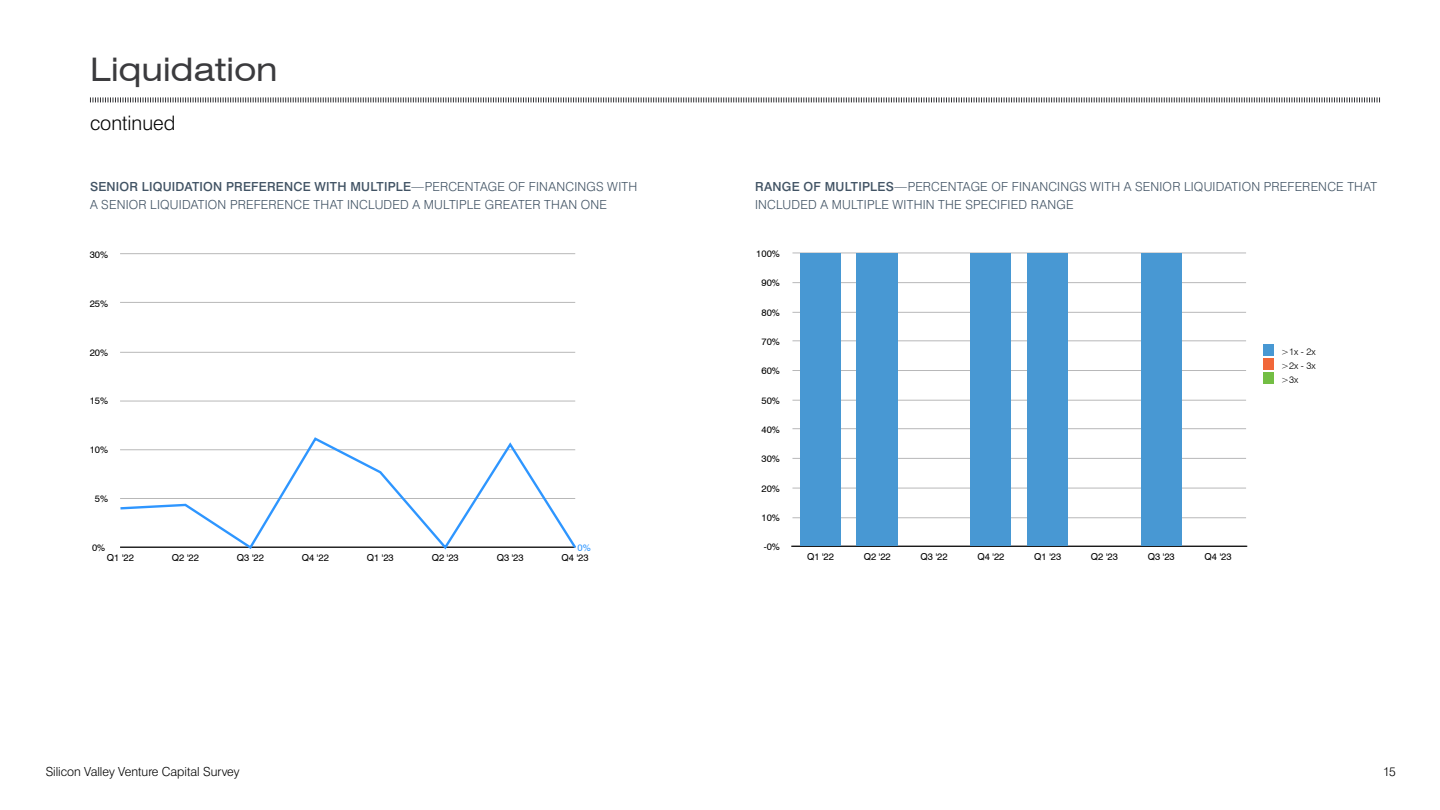
<style>
.page{position:relative;width:1440px;height:810px;background:#fff}
.page>*{position:absolute;margin:0;border:0;box-sizing:border-box;transform-origin:0 0}
.t1{font:expanded 32.5px "Swiss 721 BT";letter-spacing:-.005em;color:#3b3b3e}
.t2{font:300 20px "Swiss 721 BT";color:#000}
.t3{font:300 12.5px/17.5px "Swiss 721 BT";letter-spacing:.02em;color:#415364}
.t4{font:300 12.5px "Swiss 721 BT";color:#000}
.t5{font:9.5px "Swiss 721 BT";color:#000}
.t6{font:300 9.5px/14.1px "Swiss 721 BT";color:#000;text-align:justify}
.t7{font:9.5px "Swiss 721 BT";color:#2e96ff}
.s1{font-weight:500}
</style>
<div class="page">
<svg style="left:90px;top:97px;width:1290px;height:6px"></svg>
<hr style="left:120px;top:401px;width:455px;height:1px;background:#b8b8b8">
<hr style="left:120px;top:352px;width:455px;height:1px;background:#b8b8b8">
<hr style="left:120px;top:302px;width:455px;height:1px;background:#b8b8b8">
<hr style="left:120px;top:253px;width:455px;height:1px;background:#b8b8b8">
<svg style="left:120px;top:437px;width:456px;height:113px"></svg>
<hr style="left:792px;top:517px;width:454px;height:1px;background:#b8b8b9">
<hr style="left:792px;top:488px;width:454px;height:1px;background:#b8b8b9">
<hr style="left:792px;top:458px;width:454px;height:1px;background:#b8b8b9">
<hr style="left:792px;top:428px;width:454px;height:1px;background:#b8b8b9">
<hr style="left:792px;top:400px;width:454px;height:1px;background:#b8b8b9">
<hr style="left:792px;top:370px;width:454px;height:1px;background:#b8b8b9">
<hr style="left:792px;top:341px;width:454px;height:1px;background:#b8b8b9">
<hr style="left:792px;top:312px;width:454px;height:1px;background:#b8b8b9">
<hr style="left:792px;top:282px;width:454px;height:1px;background:#b8b8b9">
<hr style="left:792px;top:253px;width:454px;height:1px;background:#b8b8b9">
<hr style="left:792px;top:546px;width:455px;height:1px;background:#000">
<div style="left:801px;top:254px;width:40px;height:292px;background:#4898d3"></div>
<div style="left:857px;top:254px;width:41px;height:292px;background:#4898d3"></div>
<div style="left:971px;top:254px;width:40px;height:292px;background:#4898d3"></div>
<div style="left:1028px;top:254px;width:40px;height:292px;background:#4898d3"></div>
<div style="left:1142px;top:254px;width:40px;height:292px;background:#4898d3"></div>
<div style="left:1263px;top:344px;width:10px;height:12px;background:#4898d3"></div>
<div style="left:1263px;top:358px;width:10px;height:12px;background:#f16739"></div>
<div style="left:1263px;top:372px;width:10px;height:12px;background:#73be44"></div>
<h1 class="t1" style="left:90px;top:50px;width:189px">Liquidation</h1>
<h2 class="t2" style="left:90px;top:111px;width:87px">continued</h2>
<p class="t3" style="left:90px;top:178px;width:549px"><span class="s1">SENIOR LIQUIDATION PREFERENCE WITH MULTIPLE</span>—PERCENTAGE OF FINANCINGS WITH<br>A SENIOR LIQUIDATION PREFERENCE THAT INCLUDED A MULTIPLE GREATER THAN ONE</p>
<p class="t5" style="left:90px;top:249px;width:20px">30%</p>
<p class="t5" style="left:90px;top:298px;width:20px">25%</p>
<p class="t5" style="left:90px;top:346px;width:20px">20%</p>
<p class="t5" style="left:90px;top:395px;width:20px">15%</p>
<p class="t5" style="left:90px;top:444px;width:20px">10%</p>
<p class="t5" style="left:95px;top:493px;width:15px">5%</p>
<p class="t5" style="left:92px;top:542px;width:15px">0%</p>
<p class="t7" style="left:578px;top:542px;width:15px">0%</p>
<p class="t5" style="left:107px;top:552px;width:29px">Q1 '22</p>
<p class="t5" style="left:172px;top:552px;width:29px">Q2 '22</p>
<p class="t5" style="left:237px;top:552px;width:29px">Q3 '22</p>
<p class="t5" style="left:302px;top:552px;width:29px">Q4 '22</p>
<p class="t5" style="left:367px;top:552px;width:29px">Q1 '23</p>
<p class="t5" style="left:432px;top:552px;width:29px">Q2 '23</p>
<p class="t5" style="left:497px;top:552px;width:29px">Q3 '23</p>
<p class="t5" style="left:562px;top:552px;width:29px">Q4 '23</p>
<p class="t3" style="left:755px;top:178px;width:624px"><span class="s1">RANGE OF MULTIPLES</span>—PERCENTAGE OF FINANCINGS WITH A SENIOR LIQUIDATION PREFERENCE THAT<br>INCLUDED A MULTIPLE WITHIN THE SPECIFIED RANGE</p>
<p class="t5" style="left:756px;top:248px;width:25px">100%</p>
<p class="t5" style="left:761px;top:277px;width:20px">90%</p>
<p class="t5" style="left:761px;top:307px;width:20px">80%</p>
<p class="t5" style="left:761px;top:336px;width:20px">70%</p>
<p class="t5" style="left:761px;top:365px;width:20px">60%</p>
<p class="t5" style="left:761px;top:394px;width:20px">50%</p>
<p class="t5" style="left:761px;top:424px;width:20px">40%</p>
<p class="t5" style="left:761px;top:453px;width:20px">30%</p>
<p class="t5" style="left:761px;top:482px;width:20px">20%</p>
<p class="t5" style="left:761px;top:512px;width:20px">10%</p>
<p class="t5" style="left:764px;top:541px;width:18px">-0%</p>
<p class="t5" style="left:807px;top:551px;width:29px">Q1 '22</p>
<p class="t5" style="left:864px;top:551px;width:29px">Q2 '22</p>
<p class="t5" style="left:921px;top:551px;width:29px">Q3 '22</p>
<p class="t5" style="left:977px;top:551px;width:29px">Q4 '22</p>
<p class="t5" style="left:1034px;top:551px;width:29px">Q1 '23</p>
<p class="t5" style="left:1091px;top:551px;width:29px">Q2 '23</p>
<p class="t5" style="left:1148px;top:551px;width:29px">Q3 '23</p>
<p class="t5" style="left:1205px;top:551px;width:29px">Q4 '23</p>
<p class="t6" style="left:1281px;top:344px;width:36px">&gt;1x - 2x &gt;2x - 3x &gt;3x</p>
<p class="t4" style="left:46px;top:764px;width:196px">Silicon Valley Venture Capital Survey</p>
<p class="t4" style="left:1383px;top:764px;width:14px">15</p>
</div>
